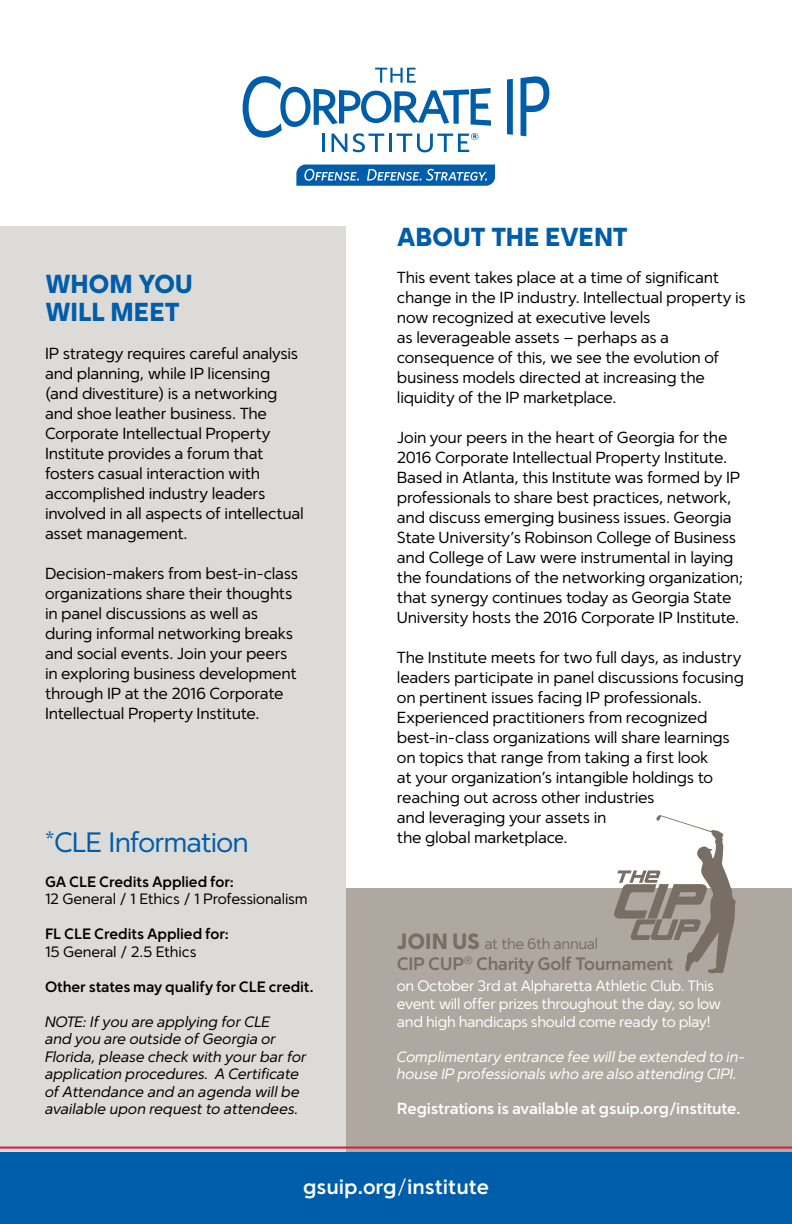
<style>
.page{position:relative;width:792px;height:1224px;background:#fff}
.page>*{position:absolute;margin:0;border:0;box-sizing:border-box;transform-origin:0 0}
.t1{font:28px "Simple Sans";letter-spacing:-.04em;color:#005daa}
.t2{font:900 26px/28px "Simple Sans";letter-spacing:-.015em;color:#005daa}
.t3{font:700 21px "Simple Sans";color:#fff}
.t4{font:700 18px "Simple Sans";letter-spacing:-.025em;color:#786e63}
.t5{font:16px/20px "Simple Sans";letter-spacing:-.015em;color:#000}
.t6{font:700 16px "Simple Sans";letter-spacing:-.015em;color:#fff}
.t7{font:italic 15px/17.6px "Simple Sans";letter-spacing:-.01em;color:#000}
.t8{font:15px/17.6px "Simple Sans";letter-spacing:-.025em;color:#fff}
.t9{font:italic 15px/17.6px "Simple Sans";letter-spacing:-.02em;color:#fff}
.t10{font:700 15px "Simple Sans";letter-spacing:-.01em;color:#000}
.t11{font:15px "Simple Sans";letter-spacing:-.015em;color:#000}
.t12{font:15px "Simple Sans";letter-spacing:-.025em;color:#786e63}
.s1{font-weight:900;font-size:22px}
.s2{font-weight:300}
</style>
<div class="page">
<div style="left:340px;top:888px;width:452px;height:336px;background:#aea8a1"></div>
<div style="left:0;top:226px;width:346px;height:998px;background:#dddbd8"></div>
<hr style="left:0;top:1147px;width:792px;height:2px;background:#e31837">
<div style="left:0;top:1152px;width:792px;height:72px;background:#005daa"></div>
<svg style="left:507px;top:79px;width:6px;height:56px"></svg>
<svg style="left:521px;top:76px;width:28px;height:60px"></svg>
<svg style="left:243px;top:68px;width:248px;height:84px"></svg>
<svg style="left:296px;top:165px;width:199px;height:21px;background:#2b78b8"></svg>
<svg style="left:614px;top:815px;width:122px;height:158px"></svg>
<h2 class="t2" style="left:45px;top:270px;width:150px">WHOM YOU<br>WILL MEET</h2>
<p class="t5" style="left:45px;top:343px;width:260px">IP strategy requires careful analysis and planning, while IP licensing (and divestiture) is a networking and shoe leather business. The<br>Corporate Intellectual Property<br>Institute provides a forum that fosters casual interaction with accomplished industry leaders involved in all aspects of intellectual asset management.</p>
<p class="t5" style="left:45px;top:563px;width:255px">Decision-makers from best-in-class organizations share their thoughts in panel discussions as well as during informal networking breaks and social events. Join your peers in exploring business development through IP at the 2016 Corporate Intellectual Property Institute.</p>
<h1 class="t1" style="left:45px;top:825px;width:205px"><sup>*</sup>CLE Information</h1>
<p class="t10" style="left:45px;top:873px;width:191px">GA CLE Credits Applied for:</p>
<p class="t11" style="left:45px;top:890px;width:264px">12 General / 1 Ethics / 1 Professionalism</p>
<p class="t10" style="left:45px;top:925px;width:185px">FL CLE Credits Applied for:</p>
<p class="t11" style="left:45px;top:943px;width:153px">15 General / 2.5 Ethics</p>
<p class="t10" style="left:45px;top:978px;width:270px">Other states may qualify for CLE credit.</p>
<p class="t7" style="left:45px;top:1013px;width:264px">NOTE: If you are applying for CLE<br>and you are outside of Georgia or Florida, please check with your bar for application procedures. A Certificate of Attendance and an agenda will be available upon request to attendees.</p>
<h2 class="t2" style="left:397px;top:222px;width:233px">ABOUT THE EVENT</h2>
<p class="t5" style="left:397px;top:267px;width:350px">This event takes place at a time of significant change in the IP industry. Intellectual property is now recognized at executive levels<br>as leverageable assets – perhaps as a consequence of this, we see the evolution of business models directed at increasing the liquidity of the IP marketplace.</p>
<p class="t5" style="left:397px;top:427px;width:348px">Join your peers in the heart of Georgia for the 2016 Corporate Intellectual Property Institute.<br>Based in Atlanta, this Institute was formed by IP professionals to share best practices, network, and discuss emerging business issues. Georgia State University’s Robinson College of Business and College of Law were instrumental in laying the foundations of the networking organization; that synergy continues today as Georgia State University hosts the 2016 Corporate IP Institute.</p>
<p class="t5" style="left:397px;top:647px;width:349px">The Institute meets for two full days, as industry leaders participate in panel discussions focusing on pertinent issues facing IP professionals.<br>Experienced practitioners from recognized best-in-class organizations will share learnings on topics that range from taking a first look<br>at your organization’s intangible holdings to reaching out across other industries<br>and leveraging your assets in<br>the global marketplace.</p>
<p class="t12" style="left:397px;top:934px;width:203px"><span class="s1">JOIN US</span> at the 6th annual</p>
<p class="t4" style="left:397px;top:953px;width:278px">CIP CUP<sup>®</sup> Charity Golf Tournament</p>
<p class="t8" style="left:397px;top:977px;width:326px">on October 3rd at Alpharetta Athletic Club. This event will offer prizes throughout the day, so low and high handicaps should come ready to play!</p>
<p class="t9" style="left:397px;top:1047px;width:350px">Complimentary entrance fee will be extended to in&shy;house IP professionals who are also attending CIPI.</p>
<p class="t6" style="left:397px;top:1099px;width:345px">Registrations is available at gsuip.org/institute.</p>
<h3 class="t3" style="left:303px;top:1174px;width:187px">gsuip.org<span class="s2">/</span>institute</h3>
</div>
